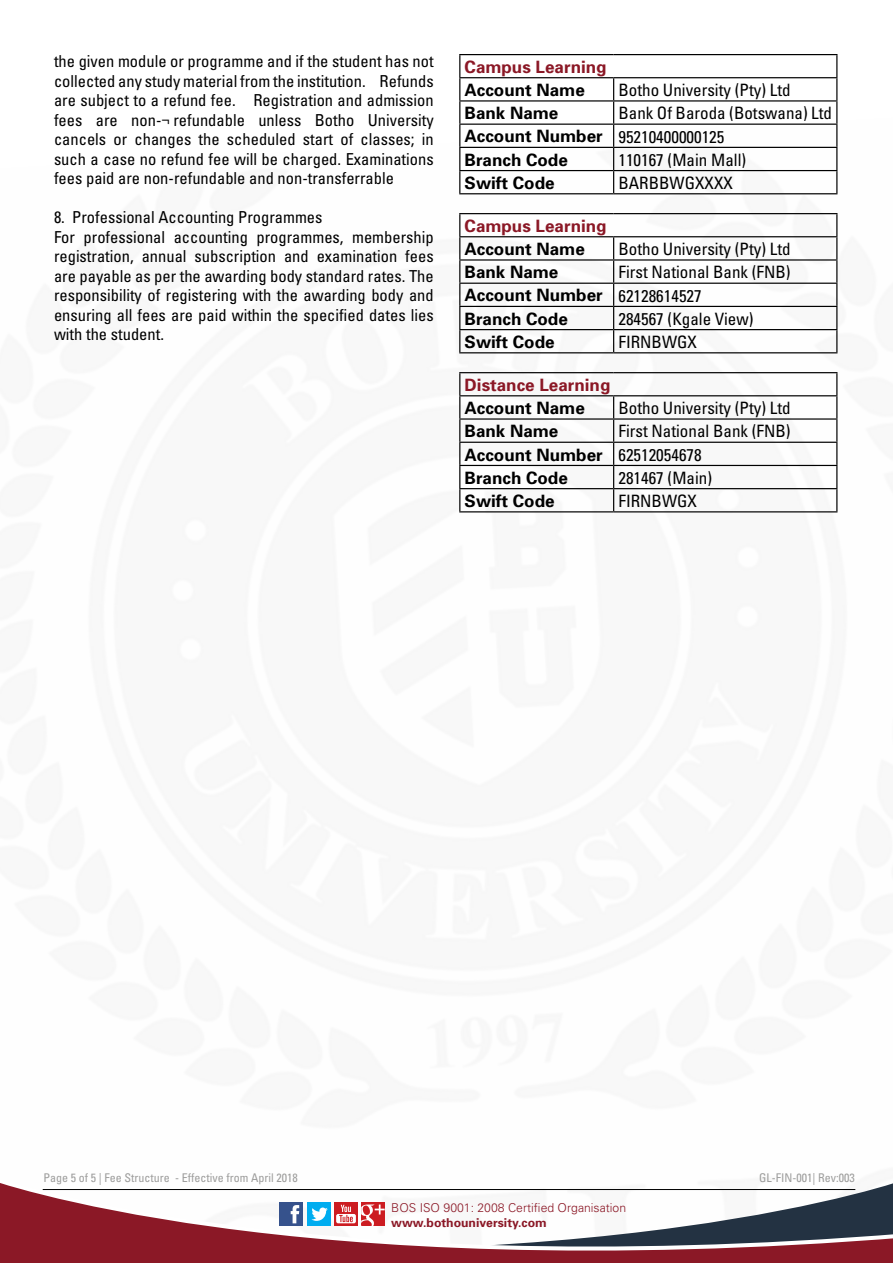
<style>
.page{position:relative;width:893px;height:1263px;background:#fff}
.page>*{position:absolute;margin:0;border:0;box-sizing:border-box;transform-origin:0 0}
.t1{font:condensed 17.1px/23.1px "Univers";color:#000}
.t2{font:700 17.1px "Univers";color:#000}
.t3{font:700 17.1px "Univers";color:#8b1826}
.t4{font:condensed 16.5px/19.5px "Univers";color:#000;text-align:justify}
.t5{font:300 12.15px "Univers";color:#8b1826}
.t6{font:700 12.15px "Univers";color:#8b1826}
.t7{font:condensed 12px "Univers";color:#9d9d9c}
.s1{font-weight:700;font-stretch:normal}
</style>
<div class="page">
<img style="left:459px;top:113px;width:379px;height:400px">
<svg style="left:0;top:1183px;width:893px;height:80px;fill:#f6f6f6"></svg>
<hr style="left:43px;top:1189px;width:812px;height:1px;background:#000">
<div style="left:279px;top:1202px;width:24px;height:24px;background:#36528c"></div>
<svg style="left:291px;top:1205px;width:8px;height:18px"></svg>
<div style="left:307px;top:1202px;width:24px;height:24px;background:#00adf0"></div>
<svg style="left:311px;top:1207px;width:17px;height:14px"></svg>
<div style="left:334px;top:1202px;width:24px;height:24px;background:#cc1c21"></div>
<div style="left:336px;top:1214px;width:20px;height:9px;background:#fff;border-radius:2px"></div>
<svg style="left:339px;top:1205px;width:14px;height:17px"></svg>
<div style="left:361px;top:1202px;width:24px;height:24px;background:#cc1c21"></div>
<svg style="left:361px;top:1204px;width:24px;height:22px"></svg>
<hr style="left:459px;top:54px;width:155px;height:1px;background:#000">
<hr style="left:614px;top:54px;width:223px;height:1px;background:#000">
<hr style="left:459px;top:77px;width:155px;height:1px;background:#000">
<hr style="left:614px;top:77px;width:223px;height:1px;background:#000">
<hr style="left:459px;top:100px;width:155px;height:2px;background:#000">
<hr style="left:614px;top:100px;width:223px;height:2px;background:#000">
<hr style="left:459px;top:124px;width:155px;height:1px;background:#000">
<hr style="left:614px;top:124px;width:223px;height:1px;background:#000">
<hr style="left:459px;top:147px;width:155px;height:1px;background:#000">
<hr style="left:614px;top:147px;width:223px;height:1px;background:#000">
<hr style="left:459px;top:170px;width:155px;height:1px;background:#000">
<svg style="left:459px;top:55px;width:1px;height:138px"></svg>
<hr style="left:614px;top:170px;width:223px;height:1px;background:#000">
<svg style="left:613px;top:78px;width:1px;height:115px"></svg>
<svg style="left:836px;top:55px;width:1px;height:138px"></svg>
<hr style="left:459px;top:193px;width:155px;height:1px;background:#000">
<hr style="left:614px;top:193px;width:223px;height:1px;background:#000">
<hr style="left:459px;top:213px;width:155px;height:1px;background:#000">
<hr style="left:614px;top:213px;width:223px;height:1px;background:#000">
<hr style="left:459px;top:236px;width:155px;height:1px;background:#000">
<hr style="left:614px;top:236px;width:223px;height:1px;background:#000">
<hr style="left:459px;top:259px;width:155px;height:2px;background:#000">
<hr style="left:614px;top:259px;width:223px;height:2px;background:#000">
<hr style="left:459px;top:283px;width:155px;height:1px;background:#000">
<hr style="left:614px;top:283px;width:223px;height:1px;background:#000">
<hr style="left:459px;top:306px;width:155px;height:1px;background:#000">
<hr style="left:614px;top:306px;width:223px;height:1px;background:#000">
<hr style="left:459px;top:329px;width:155px;height:1px;background:#000">
<svg style="left:459px;top:214px;width:1px;height:138px"></svg>
<hr style="left:614px;top:329px;width:223px;height:1px;background:#000">
<svg style="left:613px;top:237px;width:1px;height:115px"></svg>
<svg style="left:836px;top:214px;width:1px;height:138px"></svg>
<hr style="left:459px;top:352px;width:155px;height:1px;background:#000">
<hr style="left:614px;top:352px;width:223px;height:1px;background:#000">
<hr style="left:459px;top:372px;width:155px;height:1px;background:#000">
<hr style="left:614px;top:372px;width:223px;height:1px;background:#000">
<hr style="left:459px;top:395px;width:155px;height:1px;background:#000">
<hr style="left:614px;top:395px;width:223px;height:1px;background:#000">
<hr style="left:459px;top:418px;width:155px;height:2px;background:#000">
<hr style="left:614px;top:418px;width:223px;height:2px;background:#000">
<hr style="left:459px;top:442px;width:155px;height:1px;background:#000">
<hr style="left:614px;top:442px;width:223px;height:1px;background:#000">
<hr style="left:459px;top:465px;width:155px;height:1px;background:#000">
<hr style="left:614px;top:465px;width:223px;height:1px;background:#000">
<hr style="left:459px;top:488px;width:155px;height:1px;background:#000">
<svg style="left:459px;top:373px;width:1px;height:138px"></svg>
<hr style="left:614px;top:488px;width:223px;height:1px;background:#000">
<svg style="left:613px;top:396px;width:1px;height:115px"></svg>
<svg style="left:836px;top:373px;width:1px;height:138px"></svg>
<hr style="left:459px;top:511px;width:155px;height:1px;background:#000">
<hr style="left:614px;top:511px;width:223px;height:1px;background:#000">
<p class="t4" style="left:54px;top:51px;width:381px">the given module or programme and if the student has not collected any study material from the institution. Refunds are subject to a refund fee. Registration and admission fees are non-¬‐refundable unless Botho University cancels or changes the scheduled start of classes; in such a case no refund fee will be charged. Examinations fees paid are non-refundable and non-transferrable</p>
<p class="t4" style="left:54px;top:207px;width:381px;text-align:left">8. Professional Accounting Programmes<br>For professional accounting programmes, membership registration, annual subscription and examination fees are payable as per the awarding body standard rates. The responsibility of registering with the awarding body and ensuring all fees are paid within the specified dates lies with the student.</p>
<p class="t3" style="left:465px;top:57px;width:143px">Campus Learning</p>
<p class="t2" style="left:465px;top:80px;width:122px">Account Name</p>
<p class="t1" style="left:618px;top:78px;width:174px">Botho University (Pty) Ltd</p>
<p class="t2" style="left:465px;top:103px;width:95px">Bank Name</p>
<p class="t1" style="left:465px;top:101px;width:369px;text-indent:154px">Bank Of Baroda (Botswana) Ltd<br><span class="s1">Account Number</span> 95210400000125<br><span class="s1">Branch Code</span></p>
<p class="t1" style="left:618px;top:148px;width:129px">110167 (Main Mall)</p>
<p class="t2" style="left:465px;top:172px;width:91px">Swift Code</p>
<p class="t1" style="left:618px;top:171px;width:116px">BARBBWGXXXX</p>
<p class="t3" style="left:465px;top:216px;width:143px">Campus Learning</p>
<p class="t2" style="left:465px;top:239px;width:122px">Account Name</p>
<p class="t1" style="left:618px;top:237px;width:174px">Botho University (Pty) Ltd</p>
<p class="t2" style="left:465px;top:262px;width:95px">Bank Name</p>
<p class="t1" style="left:465px;top:260px;width:328px;text-indent:154px">First National Bank (FNB)<br><span class="s1">Account Number</span> 62128614527<br><span class="s1">Branch Code</span></p>
<p class="t1" style="left:618px;top:307px;width:136px">284567 (Kgale View)</p>
<p class="t2" style="left:465px;top:331px;width:91px">Swift Code</p>
<p class="t1" style="left:618px;top:330px;width:80px">FIRNBWGX</p>
<p class="t3" style="left:465px;top:375px;width:147px">Distance Learning</p>
<p class="t2" style="left:465px;top:398px;width:122px">Account Name</p>
<p class="t1" style="left:618px;top:396px;width:174px">Botho University (Pty) Ltd</p>
<p class="t2" style="left:465px;top:421px;width:95px">Bank Name</p>
<p class="t1" style="left:465px;top:419px;width:328px;text-indent:154px">First National Bank (FNB)<br><span class="s1">Account Number</span> 62512054678<br><span class="s1">Branch Code</span></p>
<p class="t1" style="left:618px;top:466px;width:95px">281467 (Main)</p>
<p class="t2" style="left:465px;top:490px;width:91px">Swift Code</p>
<p class="t1" style="left:618px;top:489px;width:80px">FIRNBWGX</p>
<p class="t7" style="left:44px;top:1170px;width:256px">Page 5 of 5 | Fee Structure - Effective from April 2018</p>
<p class="t7" style="left:759px;top:1170px;width:97px">GL-FIN-001| Rev:003</p>
<p class="t5" style="left:391px;top:1201px;width:236px">BOS ISO 9001: 2008 Certified Organisation</p>
<p class="t6" style="left:391px;top:1215px;width:157px">www.bothouniversity.com</p>
</div>
